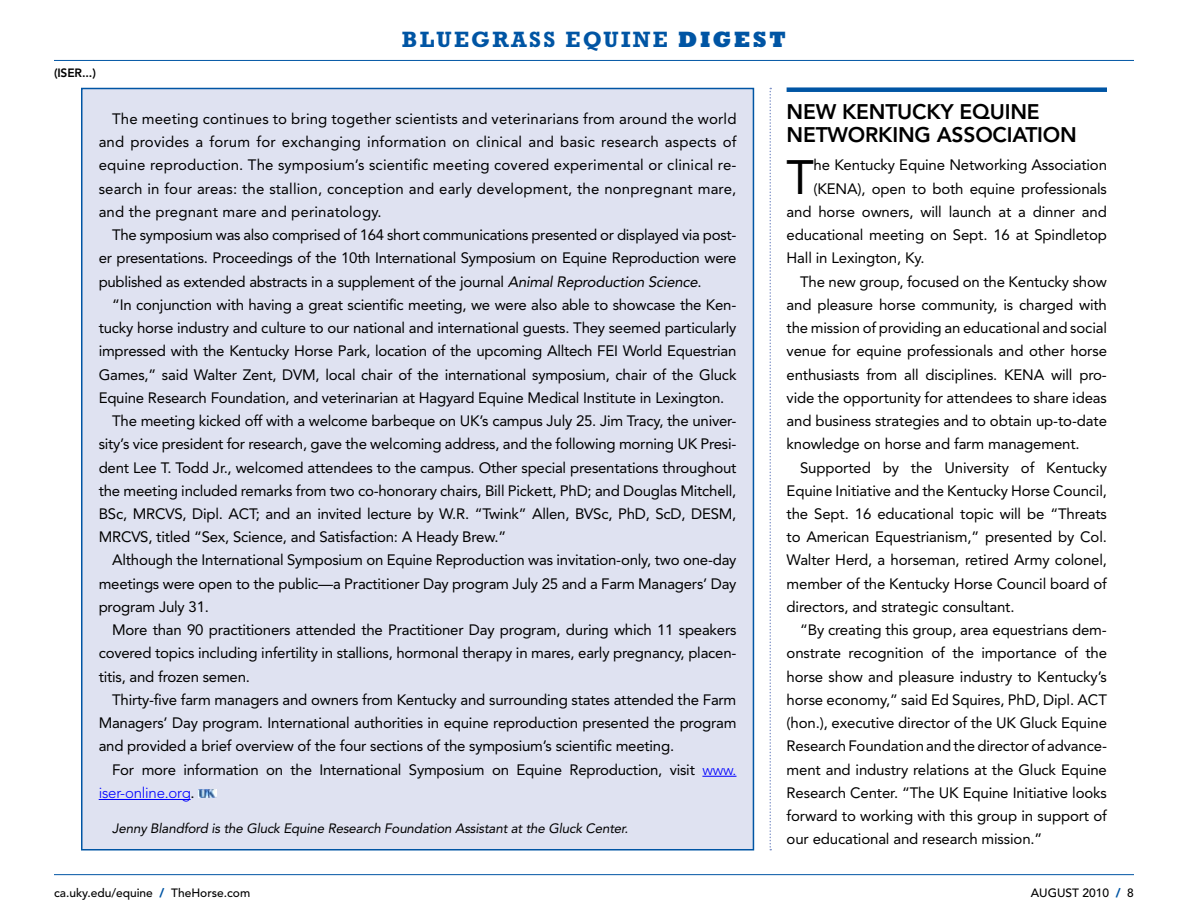
<style>
.page{position:relative;width:1188px;height:918px;background:#fff}
.page>*{position:absolute;margin:0;border:0;box-sizing:border-box;transform-origin:0 0}
.t1{font:47.85px "Avenir LT Std";color:#000}
.t2{font:700 22.5px "Rockwell Std";letter-spacing:.1em;color:#0055a4}
.t3{font:800 21px "Avenir LT Std";letter-spacing:-.01em;color:#000}
.t4{font:15px/23.2px "Avenir LT Std";letter-spacing:-.015em;color:#000;text-align:justify}
.t5{font:300 15px "Avenir LT Std";letter-spacing:-.015em;color:#00f}
.t6{font:italic 13.5px "Avenir LT Std";letter-spacing:-.015em;color:#000}
.t7{font:500 12px "Avenir LT Std";color:#000}
.t8{font:800 12px "Avenir LT Std";color:#000}
.s1{font-weight:800}
.s2{font-style:italic}
.s3{font-weight:300;color:#00f}
.s4{font-weight:400;color:#000}
.s5{font-weight:900;color:#0055a4}
</style>
<div class="page">
<hr style="left:54px;top:874px;width:1080px;height:1px;background:#0055a4">
<hr style="left:54px;top:60px;width:1080px;height:1px;background:#0055a4">
<svg style="left:770px;top:88px;width:1px;height:762px"></svg>
<div style="left:82px;top:88px;width:671px;height:762px;background:#dfe2f1"></div>
<hr style="left:702px;top:776px;width:35px;height:1px;background:#00f">
<hr style="left:99px;top:799px;width:92px;height:1px;background:#00f">
<img style="left:199px;top:790px;width:17px;height:8px">
<div style="left:787px;top:87px;width:320px;height:5px;background:#0055a4"></div>
<p class="t8" style="left:54px;top:65px;width:43px">(ISER...)</p>
<h2 class="t2" style="left:402px;top:26px;width:296px">BLUEGRASS EQUINE <span class="s1">digest</span></h2>
<p class="t4" style="left:99px;top:107px;width:639px;text-indent:14px">The meeting continues to bring together scientists and veterinarians from around the world and provides a forum for exchanging information on clinical and basic research aspects of equine reproduction. The symposium’s scientific meeting covered experimental or clinical re&shy;search in four areas: the stallion, conception and early development, the nonpregnant mare, and the pregnant mare and perinatology.</p>
<p class="t4" style="left:99px;top:223px;width:639px;text-indent:14px">The symposium was also comprised of 164 short communications presented or displayed via post&shy;er presentations. Proceedings of the 10th International Symposium on Equine Reproduction were published as extended abstracts in a supplement of the journal <span class="s2">Animal Reproduction Science</span>.</p>
<p class="t4" style="left:112px;top:293px;width:626px">“In conjunction with having a great scientific meeting, we were also able to showcase the Ken-</p>
<p class="t4" style="left:99px;top:316px;width:639px">tucky horse industry and culture to our national and international guests. They seemed particularly</p>
<p class="t4" style="left:99px;top:340px;width:639px">impressed with the Kentucky Horse Park, location of the upcoming Alltech FEI World Equestrian</p>
<p class="t4" style="left:99px;top:363px;width:639px">Games,” said Walter Zent, DVM, local chair of the international symposium, chair of the Gluck</p>
<p class="t4" style="left:99px;top:386px;width:627px">Equine Research Foundation, and veterinarian at Hagyard Equine Medical Institute in Lexington.</p>
<p class="t4" style="left:112px;top:409px;width:626px">The meeting kicked off with a welcome barbeque on UK’s campus July 25. Jim Tracy, the univer-</p>
<p class="t4" style="left:99px;top:433px;width:639px">sity’s vice president for research, gave the welcoming address, and the following morning UK Presi-</p>
<p class="t4" style="left:99px;top:456px;width:639px">dent Lee T. Todd Jr., welcomed attendees to the campus. Other special presentations throughout</p>
<p class="t4" style="left:99px;top:479px;width:639px">the meeting included remarks from two co-honorary chairs, Bill Pickett, PhD; and Douglas Mitchell,</p>
<p class="t4" style="left:99px;top:502px;width:639px">BSc, MRCVS, Dipl. ACT; and an invited lecture by W.R. “Twink” Allen, BVSc, PhD, ScD, DESM,</p>
<p class="t4" style="left:99px;top:526px;width:409px">MRCVS, titled “Sex, Science, and Satisfaction: A Heady Brew.”</p>
<p class="t4" style="left:112px;top:549px;width:626px">Although the International Symposium on Equine Reproduction was invitation-only, two one-day</p>
<p class="t4" style="left:99px;top:572px;width:639px">meetings were open to the public—a Practitioner Day program July 25 and a Farm Managers’ Day</p>
<p class="t4" style="left:99px;top:595px;width:112px">program July 31.</p>
<p class="t4" style="left:112px;top:619px;width:626px">More than 90 practitioners attended the Practitioner Day program, during which 11 speakers</p>
<p class="t4" style="left:99px;top:642px;width:639px">covered topics including infertility in stallions, hormonal therapy in mares, early pregnancy, placen-</p>
<p class="t4" style="left:99px;top:665px;width:153px">titis, and frozen semen.</p>
<p class="t4" style="left:112px;top:688px;width:626px">Thirty-five farm managers and owners from Kentucky and surrounding states attended the Farm</p>
<p class="t4" style="left:99px;top:712px;width:639px">Managers’ Day program. International authorities in equine reproduction presented the program</p>
<p class="t4" style="left:99px;top:735px;width:577px">and provided a brief overview of the four sections of the symposium’s scientific meeting.</p>
<p class="t4" style="left:112px;top:758px;width:626px">For more information on the International Symposium on Equine Reproduction, visit <span class="s3">www.</span></p>
<p class="t5" style="left:99px;top:784px;width:98px">iser-online.org<span class="s4">.</span></p>
<p class="t6" style="left:112px;top:820px;width:518px">Jenny Blandford is the Gluck Equine Research Foundation Assistant at the Gluck Center.</p>
<h3 class="t3" style="left:787px;top:99px;width:85px">NEW KENTUCK</h3>
<h3 class="t3" style="left:941px;top:99px;width:63px">Y EQUINE</h3>
<h3 class="t3" style="left:787px;top:122px;width:32px">NETWORKING</h3>
<h3 class="t3" style="left:937px;top:122px;width:29px">ASSOCIATION</h3>
<h1 class="t1" style="left:787px;top:149px;width:29px">T</h1>
<p class="t4" style="left:814px;top:154px;width:295px">he Kentucky Equine Networking Association</p>
<p class="t4" style="left:814px;top:177px;width:295px">(KENA), open to both equine professionals</p>
<p class="t4" style="left:787px;top:200px;width:322px">and horse owners, will launch at a dinner and</p>
<p class="t4" style="left:787px;top:223px;width:322px">educational meeting on Sept. 16 at Spindletop</p>
<p class="t4" style="left:787px;top:247px;width:139px">Hall in Lexington, Ky.</p>
<p class="t4" style="left:800px;top:270px;width:308px">The new group, focused on the Kentucky show</p>
<p class="t4" style="left:787px;top:293px;width:322px">and pleasure horse community, is charged with</p>
<p class="t4" style="left:787px;top:316px;width:322px">the mission of providing an educational and social</p>
<p class="t4" style="left:787px;top:340px;width:322px">venue for equine professionals and other horse</p>
<p class="t4" style="left:787px;top:363px;width:322px">enthusiasts from all disciplines. KENA will pro-</p>
<p class="t4" style="left:787px;top:386px;width:322px">vide the opportunity for attendees to share ideas</p>
<p class="t4" style="left:787px;top:409px;width:322px">and business strategies and to obtain up-to-date</p>
<p class="t4" style="left:787px;top:433px;width:295px">knowledge on horse and farm management.</p>
<p class="t4" style="left:800px;top:456px;width:308px">Supported by the University of Kentucky</p>
<p class="t4" style="left:787px;top:479px;width:322px">Equine Initiative and the Kentucky Horse Council,</p>
<p class="t4" style="left:787px;top:502px;width:322px">the Sept. 16 educational topic will be “Threats</p>
<p class="t4" style="left:787px;top:526px;width:322px">to American Equestrianism,” presented by Col.</p>
<p class="t4" style="left:787px;top:549px;width:322px">Walter Herd, a horseman, retired Army colonel,</p>
<p class="t4" style="left:787px;top:572px;width:322px">member of the Kentucky Horse Council board of</p>
<p class="t4" style="left:787px;top:595px;width:229px">directors, and strategic consultant.</p>
<p class="t4" style="left:800px;top:619px;width:308px">“By creating this group, area equestrians dem-</p>
<p class="t4" style="left:787px;top:642px;width:322px">onstrate recognition of the importance of the</p>
<p class="t4" style="left:787px;top:665px;width:322px">horse show and pleasure industry to Kentucky’s</p>
<p class="t4" style="left:787px;top:688px;width:322px">horse economy,” said Ed Squires, PhD, Dipl. ACT</p>
<p class="t4" style="left:787px;top:712px;width:322px">(hon.), executive director of the UK Gluck Equine</p>
<p class="t4" style="left:787px;top:735px;width:322px">Research Foundation and the director of advance-</p>
<p class="t4" style="left:787px;top:758px;width:322px">ment and industry relations at the Gluck Equine</p>
<p class="t4" style="left:787px;top:781px;width:322px">Research Center. “The UK Equine Initiative looks</p>
<p class="t4" style="left:787px;top:805px;width:322px">forward to working with this group in support of</p>
<p class="t4" style="left:787px;top:828px;width:257px">our educational and research mission.”</p>
<p class="t7" style="left:54px;top:886px;width:198px">ca.uky.edu/equine <span class="s5">/</span> TheHorse.com</p>
<p class="t7" style="left:1031px;top:886px;width:105px">AUGUST 2010 <span class="s5">/</span> 8</p>
</div>
